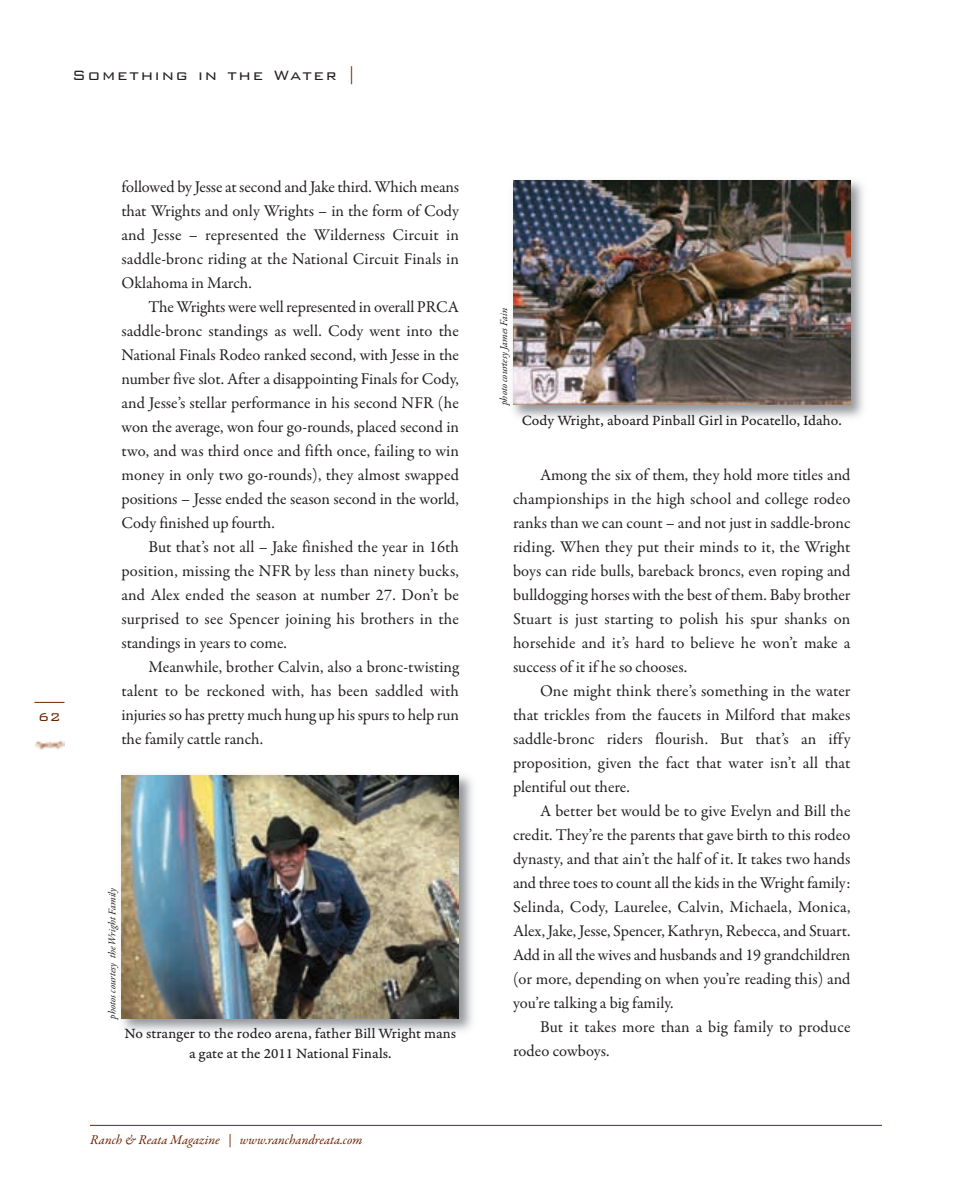
<style>
.page{position:relative;width:972px;height:1188px;background:#fff}
.page>*{position:absolute;margin:0;border:0;box-sizing:border-box;transform-origin:0 0}
.t1{font:300 18px "Bank Gothic BT";letter-spacing:.1em;color:#231f20}
.t2{font:16.5px/24px "Garamond Premr Pro";color:#231f20;text-align:justify}
.t3{font:15px/19.5px "Garamond Premr Pro Capt";color:#231f20;text-align:center}
.t4{font:300 15px "Bank Gothic BT";color:#6d2401}
.t5{font:italic 13.5px "Garamond Premr Pro";letter-spacing:-.005em;color:#6d2401}
.t6{font:italic 10.5px "Garamond Premr Pro";letter-spacing:-.005em;color:#231f20}
.s1{color:#6d2401}
</style>
<div class="page">
<hr style="left:34px;top:702px;width:30px;height:1px;background:#6d2401">
<hr style="left:90px;top:1125px;width:792px;height:1px;background:#6d2401">
<img style="left:35px;top:740px;width:29px;height:10px">
<img style="left:512px;top:180px;width:352px;height:238px">
<img style="left:513px;top:180px;width:337px;height:225px">
<img style="left:121px;top:775px;width:352px;height:256px">
<img style="left:122px;top:776px;width:337px;height:243px">
<p class="t1" style="left:72px;top:63px;width:286px">Something in the Water <span class="s1">|</span></p>
<p class="t4" style="left:38px;top:707px;width:24px">62</p>
<p class="t2" style="left:122px;top:176px;width:339px">followed by Jesse at second and Jake third. Which means that Wrights and only Wrights – in the form of Cody and Jesse – represented the Wilderness Circuit in saddle-bronc riding at the National Circuit Finals in Oklahoma in March.</p>
<p class="t2" style="left:122px;top:296px;width:339px;text-indent:27px">The Wrights were well represented in overall PRCA saddle-bronc standings as well. Cody went into the National Finals Rodeo ranked second, with Jesse in the number five slot. After a disappointing Finals for Cody, and Jesse’s stellar performance in his second NFR (he won the average, won four go-rounds, placed second in two, and was third once and fifth once, failing to win money in only two go-rounds), they almost swapped positions – Jesse ended the season second in the world, Cody finished up fourth.</p>
<p class="t2" style="left:122px;top:536px;width:339px;text-indent:27px">But that’s not all – Jake finished the year in 16th position, missing the NFR by less than ninety bucks, and Alex ended the season at number 27. Don’t be surprised to see Spencer joining his brothers in the standings in years to come.</p>
<p class="t2" style="left:122px;top:656px;width:339px;text-indent:27px">Meanwhile, brother Calvin, also a bronc-twisting talent to be reckoned with, has been saddled with injuries so has pretty much hung up his spurs to help run the family cattle ranch.</p>
<p class="t6" style="left:108px;top:1019px;width:132px;rotate:-90deg">photos courtesy the Wright Family</p>
<p class="t3" style="left:124px;top:1025px;width:333px">No stranger to the rodeo arena, father Bill Wright mans a gate at the 2011 National Finals.</p>
<p class="t5" style="left:90px;top:1134px;width:274px">Ranch &amp; Reata Magazine | www.ranchandreata.com</p>
<p class="t6" style="left:500px;top:405px;width:99px;rotate:-90deg">photo courtesy James Fain</p>
<p class="t3" style="left:522px;top:412px;width:322px">Cody Wright, aboard Pinball Girl in Pocatello, Idaho.</p>
<p class="t2" style="left:513px;top:464px;width:339px;text-indent:27px">Among the six of them, they hold more titles and championships in the high school and college rodeo ranks than we can count – and not just in saddle-bronc riding. When they put their minds to it, the Wright boys can ride bulls, bareback broncs, even roping and bulldogging horses with the best of them. Baby brother Stuart is just starting to polish his spur shanks on horsehide and it’s hard to believe he won’t make a success of it if he so chooses.</p>
<p class="t2" style="left:513px;top:680px;width:339px;text-indent:27px">One might think there’s something in the water that trickles from the faucets in Milford that makes saddle-bronc riders flourish. But that’s an iffy proposition, given the fact that water isn’t all that plentiful out there.</p>
<p class="t2" style="left:513px;top:800px;width:339px;text-indent:27px">A better bet would be to give Evelyn and Bill the credit. They’re the parents that gave birth to this rodeo dynasty, and that ain’t the half of it. It takes two hands and three toes to count all the kids in the Wright family:<br>Selinda, Cody, Laurelee, Calvin, Michaela, Monica, Alex, Jake, Jesse, Spencer, Kathryn, Rebecca, and Stuart.<br>Add in all the wives and husbands and 19 grandchildren (or more, depending on when you’re reading this) and you’re talking a big family.</p>
<p class="t2" style="left:513px;top:1017px;width:339px;text-indent:27px">But it takes more than a big family to produce rodeo cowboys.</p>
</div>
